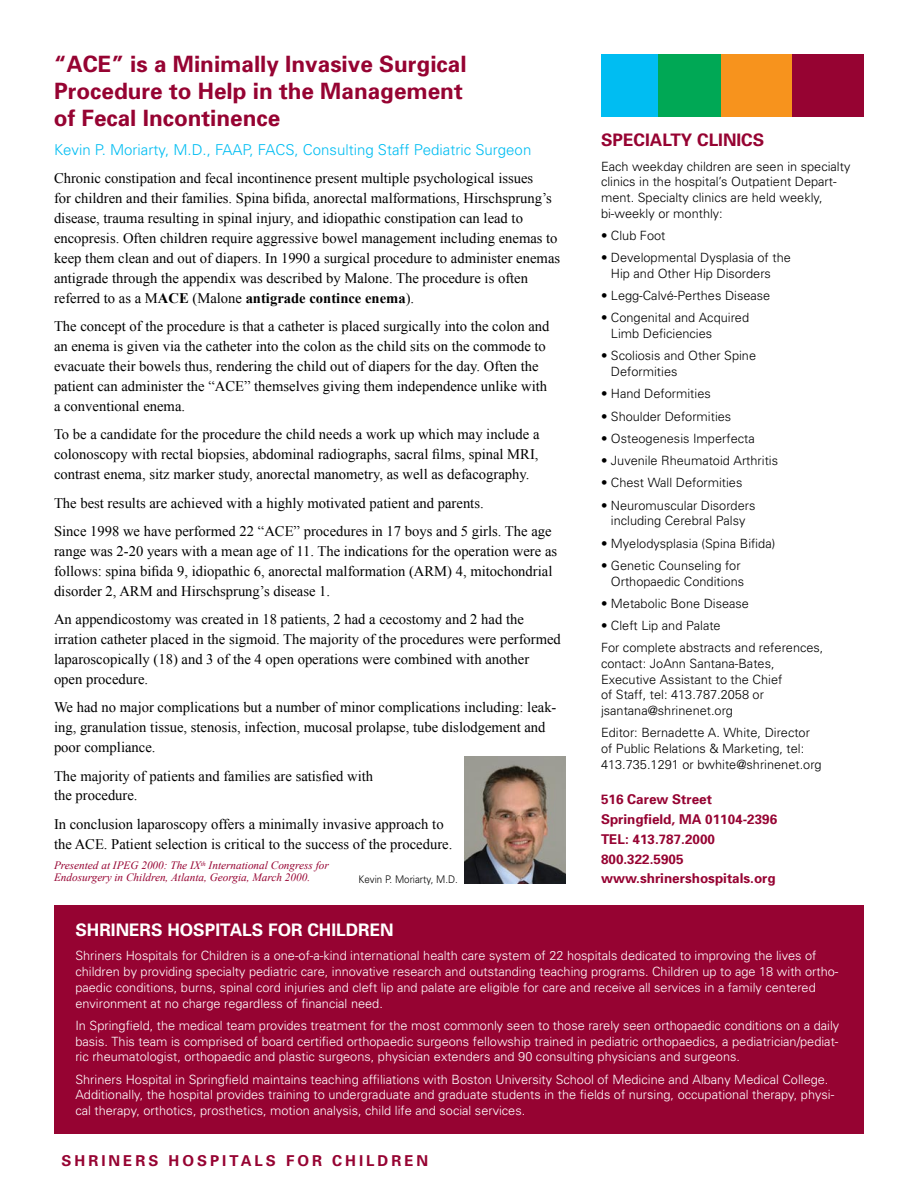
<style>
.page{position:relative;width:918px;height:1188px;background:#fff}
.page>*{position:absolute;margin:0;border:0;box-sizing:border-box;transform-origin:0 0}
.t1{font:700 22.5px/27px "Univers";color:#960332}
.t2{font:700 17.25px "Univers";color:#fff}
.t3{font:700 17.25px "Univers";color:#960332}
.t4{font:300 15px "Univers";color:#00bdf2}
.t5{font:700 15px "Univers";letter-spacing:.2em;color:#960332}
.t6{font:14.7px/19.8px "Times New Roman";color:#000}
.t7{font:700 13.5px/19.8px "Univers";color:#960332}
.t8{font:300 12.75px/15.8px "Univers";color:#fff}
.t9{font:300 12.75px/15.8px "Univers";color:#000}
.t10{font:italic 11.25px/12px "Times New Roman";color:#960332}
.t11{font:300 10.5px "Univers";color:#000;scale:.93 1}
.s1{font-weight:700}
</style>
<div class="page">
<div style="left:54px;top:905px;width:810px;height:229px;background:#960332"></div>
<img style="left:465px;top:756px;width:100px;height:128px">
<div style="left:601px;top:54px;width:263px;height:62px;background:#00bdf2"></div>
<div style="left:658px;top:54px;width:66px;height:62px;background:#00a855"></div>
<div style="left:722px;top:54px;width:142px;height:62px;background:#f7931d"></div>
<div style="left:792px;top:54px;width:72px;height:62px;background:#960332"></div>
<h1 class="t1" style="left:54px;top:50px;width:414px">“ACE” is a Minimally Invasive Surgical<br>Procedure to Help in the Management of Fecal Incontinence</h1>
<p class="t4" style="left:54px;top:141px;width:479px">Kevin P. Moriarty, M.D., FAAP, FACS, Consulting Staff Pediatric Surgeon</p>
<p class="t6" style="left:54px;top:168px;width:508px">Chronic constipation and fecal incontinence present multiple psychological issues<br>for children and their families. Spina bifida, anorectal malformations, Hirschsprung’s disease, trauma resulting in spinal injury, and idiopathic constipation can lead to encopresis. Often children require aggressive bowel management including enemas to keep them clean and out of diapers. In 1990 a surgical procedure to administer enemas antigrade through the appendix was described by Malone. The procedure is often referred to as a M<span class="s1">ACE</span> (Malone <span class="s1">antigrade contince enema</span>).</p>
<p class="t6" style="left:54px;top:316px;width:497px">The concept of the procedure is that a catheter is placed surgically into the colon and an enema is given via the catheter into the colon as the child sits on the commode to evacuate their bowels thus, rendering the child out of diapers for the day. Often the patient can administer the “ACE” themselves giving them independence unlike with a conventional enema.</p>
<p class="t6" style="left:54px;top:424px;width:487px;text-align:justify">To be a candidate for the procedure the child needs a work up which may include a colonoscopy with rectal biopsies, abdominal radiographs, sacral films, spinal MRI, contrast enema, sitz marker study, anorectal manometry, as well as defacography.</p>
<p class="t6" style="left:54px;top:488px;width:499px;line-height:28.5px">The best results are achieved with a highly motivated patient and parents.<br>Since 1998 we have performed 22 “ACE” procedures in 17 boys and 5 girls. The age</p>
<p class="t6" style="left:54px;top:541px;width:505px">range was 2-20 years with a mean age of 11. The indications for the operation were as follows: spina bifida 9, idiopathic 6, anorectal malformation (ARM) 4, mitochondrial disorder 2, ARM and Hirschsprung’s disease 1.</p>
<p class="t6" style="left:54px;top:609px;width:508px">An appendicostomy was created in 18 patients, 2 had a cecostomy and 2 had the irration catheter placed in the sigmoid. The majority of the procedures were performed laparoscopically (18) and 3 of the 4 open operations were combined with another open procedure.</p>
<p class="t6" style="left:54px;top:697px;width:504px">We had no major complications but a number of minor complications including: leak&shy;ing, granulation tissue, stenosis, infection, mucosal prolapse, tube dislodgement and poor compliance.</p>
<p class="t6" style="left:54px;top:766px;width:321px">The majority of patients and families are satisfied with the procedure.</p>
<p class="t6" style="left:54px;top:814px;width:400px">In conclusion laparoscopy offers a minimally invasive approach to the ACE. Patient selection is critical to the success of the procedure.</p>
<p class="t10" style="left:54px;top:859px;width:276px">Presented at IPEG 2000: The IX<sup>th</sup> International Congress for<br>Endosurgery in Children, Atlanta, Georgia, March 2000.</p>
<p class="t11" style="left:358px;top:873px;width:108px">Kevin P. Moriarty, M.D.</p>
<p class="t3" style="left:601px;top:129px;width:165px">SPECIALTY CLINICS</p>
<p class="t9" style="left:601px;top:158px;width:251px">Each weekday children are seen in specialty clinics in the hospital’s Outpatient Depart&shy;ment. Specialty clinics are held weekly, bi-weekly or monthly:</p>
<p class="t9" style="left:601px;top:227px;width:66px">• Club Foot</p>
<p class="t9" style="left:611px;top:249px;width:181px;text-indent:-10px">• Developmental Dysplasia of the<br>Hip and Other Hip Disorders</p>
<p class="t9" style="left:601px;top:287px;width:171px">• Legg-Calvé-Perthes Disease</p>
<p class="t9" style="left:611px;top:310px;width:140px;text-indent:-10px">• Congenital and Acquired<br>Limb Deficiencies</p>
<p class="t9" style="left:611px;top:348px;width:147px;text-indent:-10px">• Scoliosis and Other Spine<br>Deformities</p>
<p class="t9" style="left:601px;top:386px;width:111px">• Hand Deformities</p>
<p class="t9" style="left:601px;top:408px;width:132px">• Shoulder Deformities</p>
<p class="t9" style="left:601px;top:430px;width:155px">• Osteogenesis Imperfecta</p>
<p class="t9" style="left:601px;top:452px;width:179px">• Juvenile Rheumatoid Arthritis</p>
<p class="t9" style="left:601px;top:475px;width:143px">• Chest Wall Deformities</p>
<p class="t9" style="left:601px;top:497px;width:156px;text-align:center">• Neuromuscular Disorders including Cerebral Palsy</p>
<p class="t9" style="left:601px;top:535px;width:176px">• Myelodysplasia (Spina Bifida)</p>
<p class="t9" style="left:601px;top:557px;width:145px;text-align:right">• Genetic Counseling for<br>Orthopaedic Conditions</p>
<p class="t9" style="left:601px;top:595px;width:150px">• Metabolic Bone Disease</p>
<p class="t9" style="left:601px;top:614px;width:224px;line-height:22.2px">• Cleft Lip and Palate<br>For complete abstracts and references,</p>
<p class="t9" style="left:601px;top:655px;width:183px">contact: JoAnn Santana-Bates,<br>Executive Assistant to the Chief of Staff, tel: 413.787.2058 or jsantana@shrinenet.org</p>
<p class="t9" style="left:601px;top:725px;width:222px">Editor: Bernadette A. White, Director of Public Relations &amp; Marketing, tel:<br>413.735.1291 or bwhite@shrinenet.org</p>
<p class="t7" style="left:601px;top:789px;width:178px">516 Carew Street<br>Springfield, MA 01104-2396<br>TEL: 413.787.2000<br>800.322.5905 www.shrinershospitals.org</p>
<p class="t2" style="left:75px;top:919px;width:24px">Shriners</p>
<p class="t2" style="left:167px;top:919px;width:24px">Hospitals</p>
<p class="t2" style="left:268px;top:919px;width:63px">for Children</p>
<p class="t8" style="left:75px;top:948px;width:765px">Shriners Hospitals for Children is a one-of-a-kind international health care system of 22 hospitals dedicated to improving the lives of children by providing specialty pediatric care, innovative research and outstanding teaching programs. Children up to age 18 with ortho&shy;paedic conditions, burns, spinal cord injuries and cleft lip and palate are eligible for care and receive all services in a family centered environment at no charge regardless of financial need.</p>
<p class="t8" style="left:75px;top:1017px;width:765px;text-align:justify">In Springfield, the medical team provides treatment for the most commonly seen to those rarely seen orthopaedic conditions on a daily basis. This team is comprised of board certified orthopaedic surgeons fellowship trained in pediatric orthopaedics, a pediatrician/pediat&shy;ric rheumatologist, orthopaedic and plastic surgeons, physician extenders and 90 consulting physicians and surgeons.</p>
<p class="t8" style="left:75px;top:1071px;width:760px">Shriners Hospital in Springfield maintains teaching affiliations with Boston University School of Medicine and Albany Medical College.<br>Additionally, the hospital provides training to undergraduate and graduate students in the fields of nursing, occupational therapy, physi&shy;cal therapy, orthotics, prosthetics, motion analysis, child life and social services.</p>
<p class="t5" style="left:62px;top:1151px;width:26px">Shriners</p>
<p class="t5" style="left:169px;top:1151px;width:27px">Hospitals</p>
<p class="t5" style="left:286px;top:1151px;width:25px">for</p>
<p class="t5" style="left:332px;top:1151px;width:26px">Children</p>
</div>
